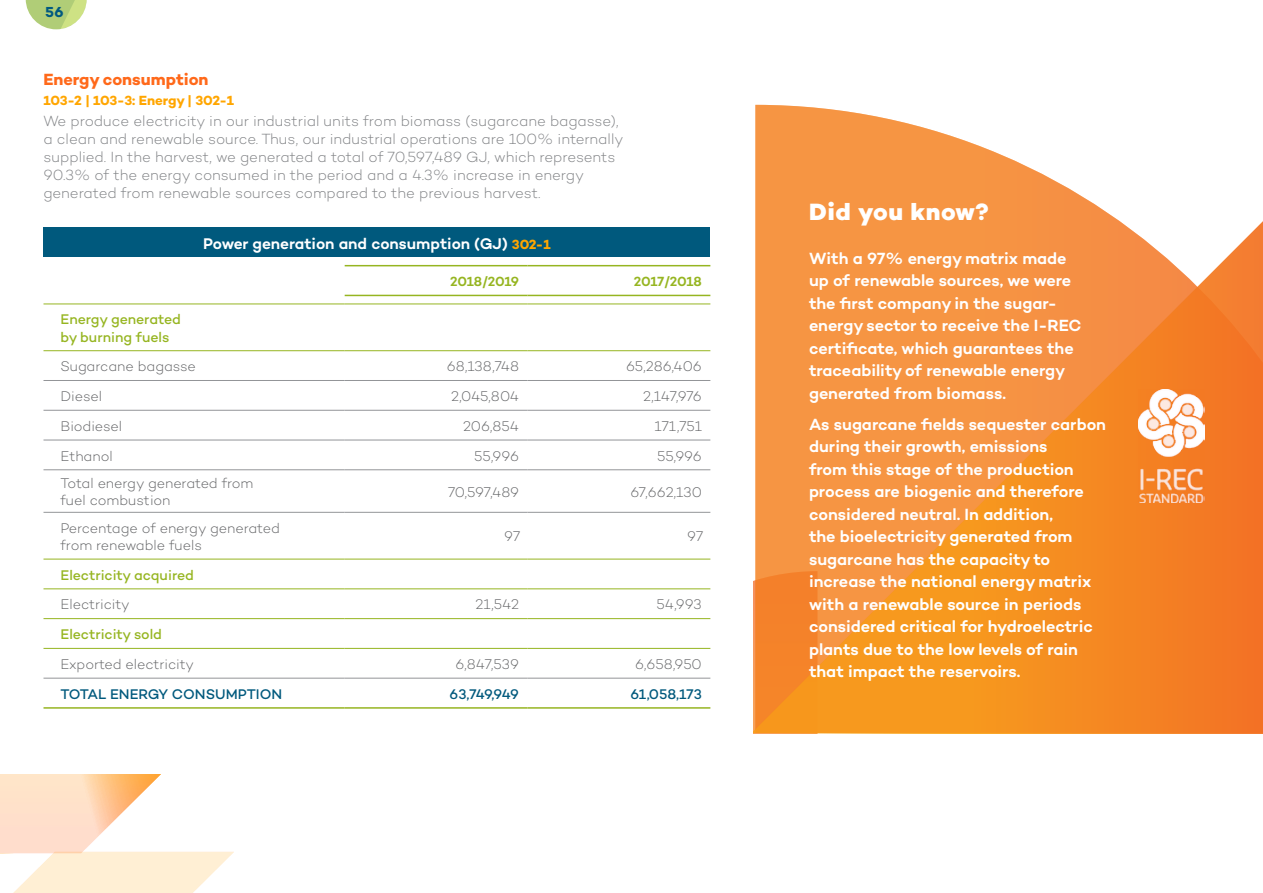
<style>
.page{position:relative;width:1263px;height:893px;background:#fff}
.page>*{position:absolute;margin:0;border:0;box-sizing:border-box;transform-origin:0 0}
.t1{font:800 24px "Campton";letter-spacing:.02em;color:#fff}
.t2{font:600 16.5px/22.5px "Campton";letter-spacing:-.005em;color:#fff}
.t3{font:700 16.5px "Campton";color:#ff691a}
.t4{font:600 15.75px "Campton";letter-spacing:-.005em;color:#fff}
.t5{font:300 15px/18px "Campton";letter-spacing:-.01em;color:#808285}
.t6{font:700 14.7px "Campton";color:#005980}
.t7{font:300 14.25px/17.1px "Campton";letter-spacing:-.005em;color:#636466}
.t8{font:500 14.25px/17.1px "Campton";letter-spacing:-.005em;color:#96b521}
.t9{font:500 14.25px "Campton";color:#00597d}
.t10{font:700 13.5px "Campton";letter-spacing:-.01em;color:#ffa600}
.t11{font:600 13.5px "Campton";letter-spacing:.05em;color:#96b521}
.s1{font-weight:700;font-size:13.5px;color:#ffa600}
</style>
<div class="page">
<svg style="left:26px;top:0;width:61px;height:29px"></svg>
<div style="left:44px;top:227px;width:666px;height:30px;background:#00597d"></div>
<svg style="left:345px;top:264px;width:365px;height:1px"></svg>
<hr style="left:44px;top:380px;width:301px;height:1px;background:#939598">
<hr style="left:345px;top:380px;width:182px;height:1px;background:#939598">
<hr style="left:527px;top:380px;width:183px;height:1px;background:#939598">
<hr style="left:44px;top:410px;width:301px;height:1px;background:#939598">
<hr style="left:345px;top:410px;width:182px;height:1px;background:#939598">
<hr style="left:527px;top:410px;width:183px;height:1px;background:#939598">
<hr style="left:44px;top:440px;width:301px;height:1px;background:#939598">
<hr style="left:345px;top:440px;width:182px;height:1px;background:#939598">
<hr style="left:527px;top:440px;width:183px;height:1px;background:#939598">
<hr style="left:44px;top:469px;width:301px;height:1px;background:#939598">
<hr style="left:345px;top:469px;width:182px;height:1px;background:#939598">
<hr style="left:527px;top:469px;width:183px;height:1px;background:#939598">
<hr style="left:44px;top:512px;width:301px;height:1px;background:#939598">
<hr style="left:345px;top:512px;width:182px;height:1px;background:#939598">
<hr style="left:527px;top:512px;width:183px;height:1px;background:#939598">
<hr style="left:44px;top:678px;width:301px;height:1px;background:#939598">
<hr style="left:345px;top:678px;width:182px;height:1px;background:#939598">
<hr style="left:527px;top:678px;width:183px;height:1px;background:#939598">
<hr style="left:345px;top:265px;width:182px;height:1px;background:#96b521">
<hr style="left:527px;top:265px;width:183px;height:1px;background:#96b521">
<hr style="left:345px;top:295px;width:182px;height:1px;background:#96b521">
<hr style="left:527px;top:295px;width:183px;height:1px;background:#96b521">
<hr style="left:44px;top:304px;width:301px;height:1px;background:#96b521">
<hr style="left:345px;top:304px;width:182px;height:1px;background:#96b521">
<hr style="left:527px;top:304px;width:183px;height:1px;background:#96b521">
<hr style="left:44px;top:350px;width:301px;height:1px;background:#96b521">
<hr style="left:345px;top:350px;width:182px;height:1px;background:#96b521">
<hr style="left:527px;top:350px;width:183px;height:1px;background:#96b521">
<hr style="left:44px;top:559px;width:301px;height:1px;background:#96b521">
<hr style="left:345px;top:559px;width:182px;height:1px;background:#96b521">
<hr style="left:527px;top:559px;width:183px;height:1px;background:#96b521">
<hr style="left:44px;top:588px;width:301px;height:1px;background:#96b521">
<hr style="left:345px;top:588px;width:182px;height:1px;background:#96b521">
<hr style="left:527px;top:588px;width:183px;height:1px;background:#96b521">
<hr style="left:44px;top:618px;width:301px;height:1px;background:#96b521">
<hr style="left:345px;top:618px;width:182px;height:1px;background:#96b521">
<hr style="left:527px;top:618px;width:183px;height:1px;background:#96b521">
<hr style="left:44px;top:648px;width:301px;height:1px;background:#96b521">
<hr style="left:345px;top:648px;width:182px;height:1px;background:#96b521">
<hr style="left:527px;top:648px;width:183px;height:1px;background:#96b521">
<hr style="left:44px;top:707px;width:301px;height:2px;background:#96b521">
<hr style="left:345px;top:707px;width:182px;height:2px;background:#96b521">
<hr style="left:527px;top:707px;width:183px;height:2px;background:#96b521">
<hr style="left:500px;top:0;width:246px;height:1px;background:#ff691a">
<svg style="left:754px;top:105px;width:509px;height:628px;background:#f69a4a"></svg>
<img style="left:1139px;top:390px;width:65px;height:113px">
<svg style="left:0;top:774px;width:234px;height:119px"></svg>
<p class="t6" style="left:45px;top:3px;width:20px">56</p>
<p class="t3" style="left:44px;top:69px;width:166px">Energy consumption</p>
<p class="t10" style="left:44px;top:92px;width:192px">103-2 | 103-3: Energy | 302-1</p>
<p class="t5" style="left:44px;top:112px;width:581px">We produce electricity in our industrial units from biomass (sugarcane bagasse), a clean and renewable source. Thus, our industrial operations are 100% internally supplied. In the harvest, we generated a total of 70,597,489 GJ, which represents 90.3% of the energy consumed in the period and a 4.3% increase in energy generated from renewable sources compared to the previous harvest.</p>
<p class="t4" style="left:203px;top:233px;width:349px">Power generation and consumption (GJ) <span class="s1">302-1</span></p>
<p class="t11" style="left:450px;top:273px;width:70px">2018/2019</p>
<p class="t11" style="left:634px;top:273px;width:70px">2017/2018</p>
<p class="t8" style="left:61px;top:311px;width:122px">Energy generated by burning fuels</p>
<p class="t7" style="left:61px;top:358px;width:137px">Sugarcane bagasse</p>
<p class="t7" style="left:447px;top:358px;width:74px">68,138,748</p>
<p class="t7" style="left:626px;top:358px;width:77px">65,286,406</p>
<p class="t7" style="left:60px;top:387px;width:43px">Diesel</p>
<p class="t7" style="left:451px;top:387px;width:69px">2,045,804</p>
<p class="t7" style="left:643px;top:387px;width:60px">2,147,976</p>
<p class="t7" style="left:60px;top:417px;width:63px">Biodiesel</p>
<p class="t7" style="left:463px;top:417px;width:57px">206,854</p>
<p class="t7" style="left:655px;top:417px;width:49px">171,751</p>
<p class="t7" style="left:60px;top:447px;width:54px">Ethanol</p>
<p class="t7" style="left:474px;top:447px;width:46px">55,996</p>
<p class="t7" style="left:657px;top:447px;width:46px">55,996</p>
<p class="t7" style="left:60px;top:475px;width:194px">Total energy generated from fuel combustion</p>
<p class="t7" style="left:448px;top:483px;width:72px">70,597,489</p>
<p class="t7" style="left:630px;top:483px;width:73px">67,662,130</p>
<p class="t7" style="left:60px;top:519px;width:221px">Percentage of energy generated from renewable fuels</p>
<p class="t7" style="left:504px;top:528px;width:18px">97</p>
<p class="t7" style="left:687px;top:528px;width:18px">97</p>
<p class="t8" style="left:60px;top:566px;width:135px">Electricity acquired</p>
<p class="t7" style="left:60px;top:596px;width:71px">Electricity</p>
<p class="t7" style="left:475px;top:596px;width:45px">21,542</p>
<p class="t7" style="left:656px;top:596px;width:47px">54,993</p>
<p class="t8" style="left:60px;top:625px;width:103px">Electricity sold</p>
<p class="t7" style="left:60px;top:655px;width:135px">Exported electricity</p>
<p class="t7" style="left:455px;top:655px;width:65px">6,847,539</p>
<p class="t7" style="left:635px;top:655px;width:68px">6,658,950</p>
<p class="t9" style="left:60px;top:685px;width:223px">TOTAL ENERGY CONSUMPTION</p>
<p class="t9" style="left:450px;top:685px;width:71px">63,749,949</p>
<p class="t9" style="left:630px;top:685px;width:73px">61,058,173</p>
<h1 class="t1" style="left:809px;top:197px;width:181px">Did you know?</h1>
<p class="t2" style="left:809px;top:247px;width:274px">With a 97% energy matrix made up of renewable sources, we were the first company in the sugar&shy;energy sector to receive the I-REC certificate, which guarantees the traceability of renewable energy generated from biomass.</p>
<p class="t2" style="left:809px;top:413px;width:299px">As sugarcane fields sequester carbon during their growth, emissions<br>from this stage of the production process are biogenic and therefore considered neutral. In addition,<br>the bioelectricity generated from sugarcane has the capacity to increase the national energy matrix with a renewable source in periods considered critical for hydroelectric plants due to the low levels of rain that impact the reservoirs.</p>
</div>
